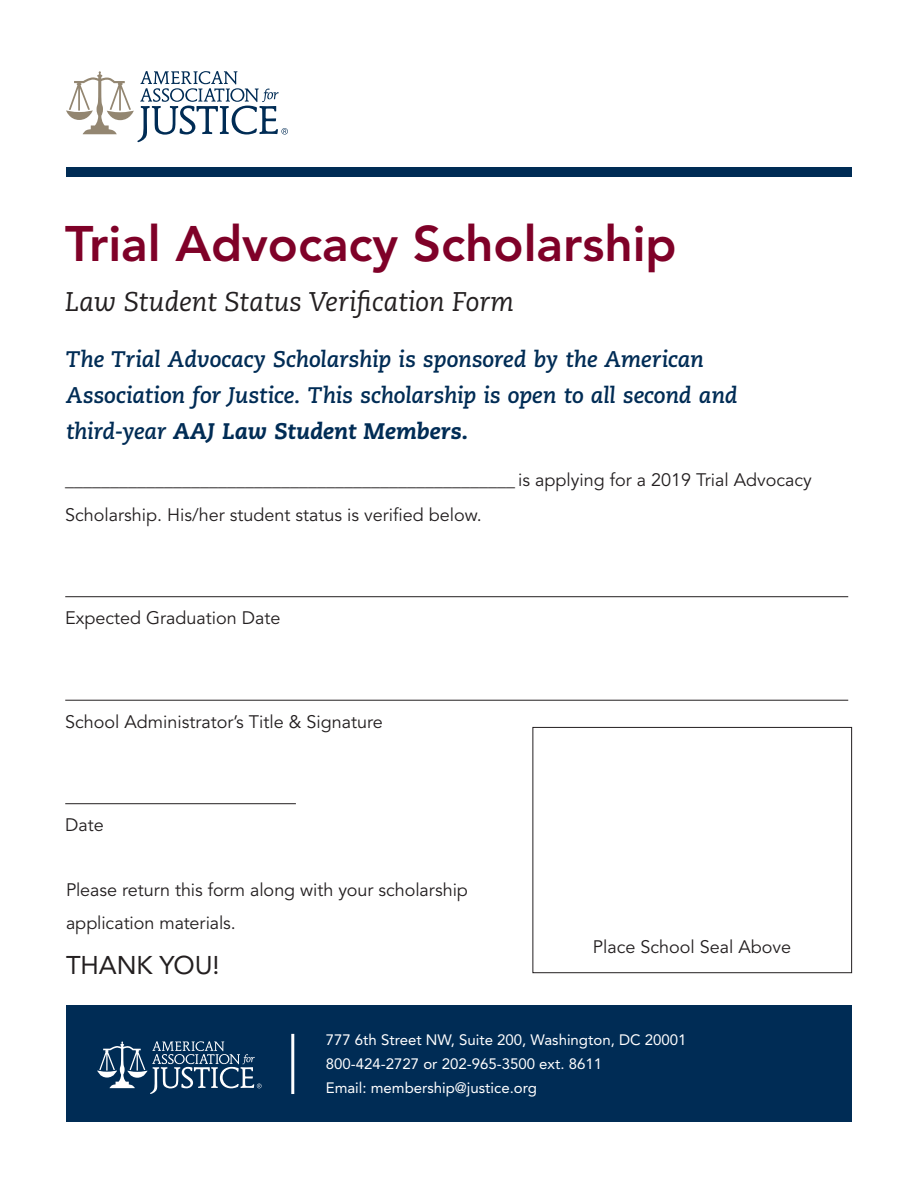
<style>
.page{position:relative;width:918px;height:1188px;background:#fff}
.page>*{position:absolute;margin:0;border:0;box-sizing:border-box;transform-origin:0 0}
.t1{font:800 49.5px "Avenir LT Std";color:#7f0128}
.t2{font:italic 27px "Caecilia LT Std";color:#231f20}
.t3{font:25.5px "Avenir LT Std";letter-spacing:-.005em;color:#231f20}
.t4{font:italic 700 22.5px/36px "Caecilia LT Std";letter-spacing:-.005em;color:#002c55}
.t5{font:18px/34.5px "Avenir LT Std";color:#231f20}
.t6{font:15px/24px "Avenir LT Std";color:#fff}
.s1{font-weight:800}
</style>
<div class="page">
<hr style="left:65px;top:596px;width:783px;height:1px;background:#231f20">
<hr style="left:65px;top:700px;width:783px;height:1px;background:#231f20">
<hr style="left:65px;top:803px;width:231px;height:1px;background:#231f20">
<div style="left:66px;top:1006px;width:786px;height:116px;background:#002c55"></div>
<svg style="left:97px;top:1041px;width:165px;height:53px"></svg>
<hr style="left:291px;top:1034px;width:3px;height:60px;background:#fff">
<div style="left:66px;top:167px;width:786px;height:10px;background:#002c55"></div>
<svg style="left:66px;top:71px;width:222px;height:71px"></svg>
<div style="left:532px;top:727px;width:320px;height:246px;border:1px solid #231f20"></div>
<h1 class="t1" style="left:65px;top:214px;width:613px">Trial Advocacy Scholarship</h1>
<h2 class="t2" style="left:65px;top:286px;width:450px">Law Student Status Verification Form</h2>
<p class="t4" style="left:66px;top:342px;width:673px">The Trial Advocacy Scholarship is sponsored by the American<br>Association for Justice. This scholarship is open to all second and third-year <span class="s1">AAJ Law Student Members.</span></p>
<p class="t5" style="left:65px;top:463px;width:748px">__________________________________________________ is applying for a 2019 Trial Advocacy<br>Scholarship. His/her student status is verified below.</p>
<p class="t5" style="left:65px;top:601px;width:217px">Expected Graduation Date</p>
<p class="t5" style="left:65px;top:705px;width:319px">School Administrator’s Title &amp; Signature</p>
<p class="t5" style="left:65px;top:808px;width:40px">Date</p>
<p class="t5" style="left:66px;top:874px;width:403px;line-height:33px">Please return this form along with your scholarship application materials.</p>
<h3 class="t3" style="left:66px;top:950px;width:155px">THANK YOU!</h3>
<p class="t5" style="left:593px;top:930px;width:200px">Place School Seal Above</p>
<p class="t6" style="left:326px;top:1028px;width:362px">777 6th Street NW, Suite 200, Washington, DC 20001<br>800-424-2727 or 202-965-3500 ext. 8611<br>Email: membership@justice.org</p>
</div>
